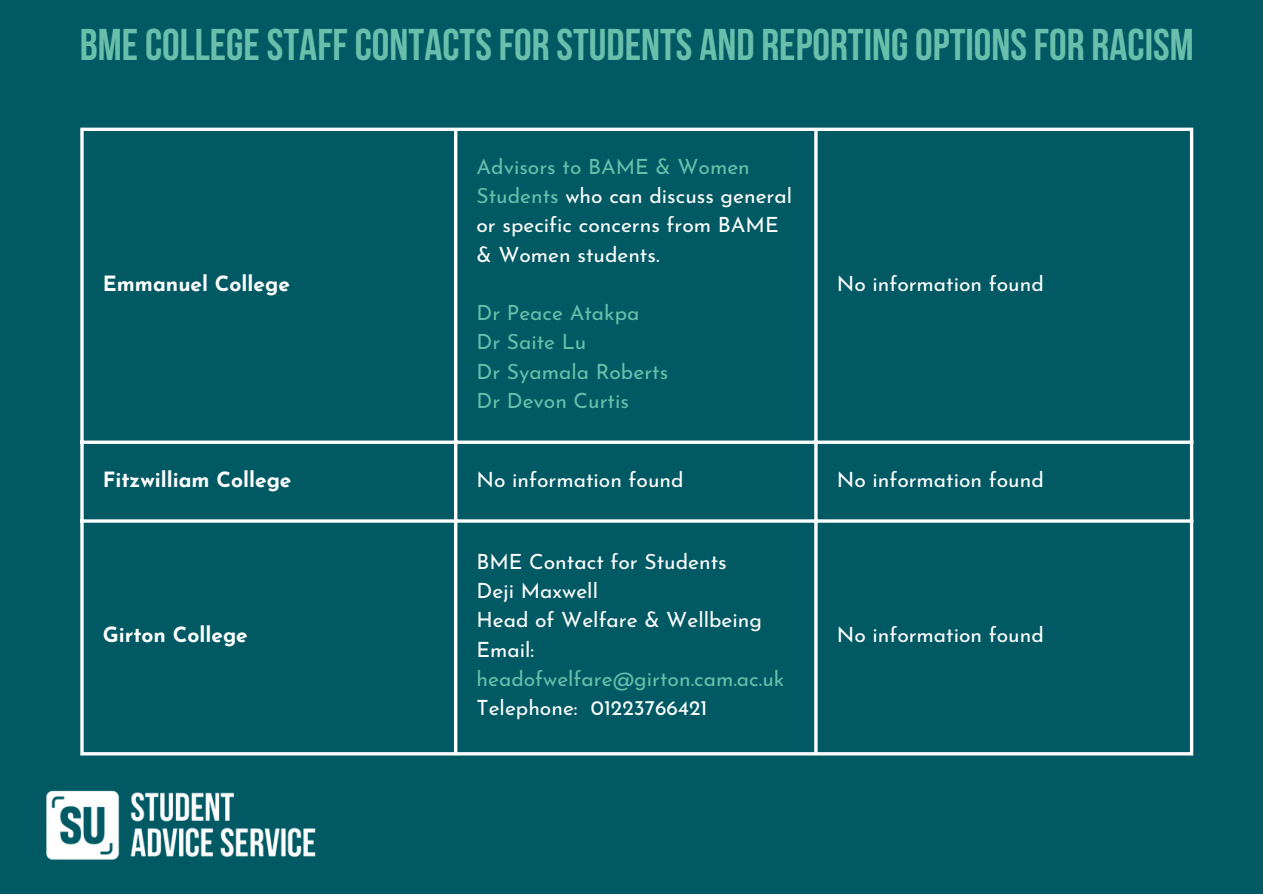
<style>
.page{position:relative;width:1263px;height:894px;background:#fff}
.page>*{position:absolute;margin:0;border:0;box-sizing:border-box;transform-origin:0 0}
.t1{font:700 44.4px "Bebas Neue";color:#69bfab}
.t2{font:21px/29.2px "Josefin Sans";color:#fff}
.t3{font:21px/29.2px "Josefin Sans";color:#69bfab}
.t4{font:700 21px "Josefin Sans";color:#fff}
.s1{color:#69bfab}
.s2{color:#fff}
</style>
<div class="page">
<div style="left:0;top:0;width:1263px;height:893px;background:#015963"></div>
<img style="left:46px;top:790px;width:270px;height:70px">
<svg style="left:80px;top:131px;width:4px;height:621px;background:#d7e5e6"></svg>
<hr style="left:454px;top:131px;width:3px;height:621px;background:#fff">
<svg style="left:814px;top:131px;width:4px;height:621px;background:#d7e5e6"></svg>
<hr style="left:1190px;top:131px;width:3px;height:621px;background:#fff">
<hr style="left:80px;top:128px;width:1113px;height:3px;background:#fff">
<svg style="left:80px;top:440px;width:1110px;height:4px;background:#d7e5e6"></svg>
<hr style="left:80px;top:519px;width:1113px;height:3px;background:#fff">
<hr style="left:80px;top:752px;width:1113px;height:3px;background:#fff">
<p class="t1" style="left:80px;top:26px;width:1115px">BMECOLLEGE STAFFCONTACTS FOR STUDENTS AND REPORTINGOPTIONS FOR RACISM</p>
<p class="t4" style="left:103px;top:275px;width:189px">Emmanuel College</p>
<p class="t2" style="left:476px;top:154px;width:317px"><span class="s1">Advisors to BAME &amp; Women<br>Students</span> who can discuss general or specific concerns from BAME &amp; Women students.</p>
<p class="t3" style="left:476px;top:300px;width:164px">Dr Peace Atakpa</p>
<p class="t3" style="left:476px;top:329px;width:111px">Dr Saite Lu</p>
<p class="t3" style="left:476px;top:358px;width:193px">Dr Syamala Roberts</p>
<p class="t3" style="left:476px;top:388px;width:154px">Dr Devon Curtis</p>
<p class="t2" style="left:837px;top:271px;width:209px">No information found</p>
<p class="t4" style="left:103px;top:471px;width:190px">Fitzwilliam College</p>
<p class="t2" style="left:476px;top:466px;width:209px">No information found</p>
<p class="t2" style="left:837px;top:466px;width:209px">No information found</p>
<p class="t4" style="left:103px;top:626px;width:147px">Girton College</p>
<p class="t2" style="left:476px;top:549px;width:252px">BME Contact for Students</p>
<p class="t2" style="left:476px;top:578px;width:123px">Deji Maxwell</p>
<p class="t2" style="left:476px;top:607px;width:287px">Head of Welfare &amp; Wellbeing</p>
<p class="t3" style="left:476px;top:636px;width:309px"><span class="s2">Email: </span>headofwelfare@girton.cam.ac.uk</p>
<p class="t2" style="left:476px;top:695px;width:233px">Telephone: 01223766421</p>
<p class="t2" style="left:837px;top:622px;width:209px">No information found</p>
</div>
